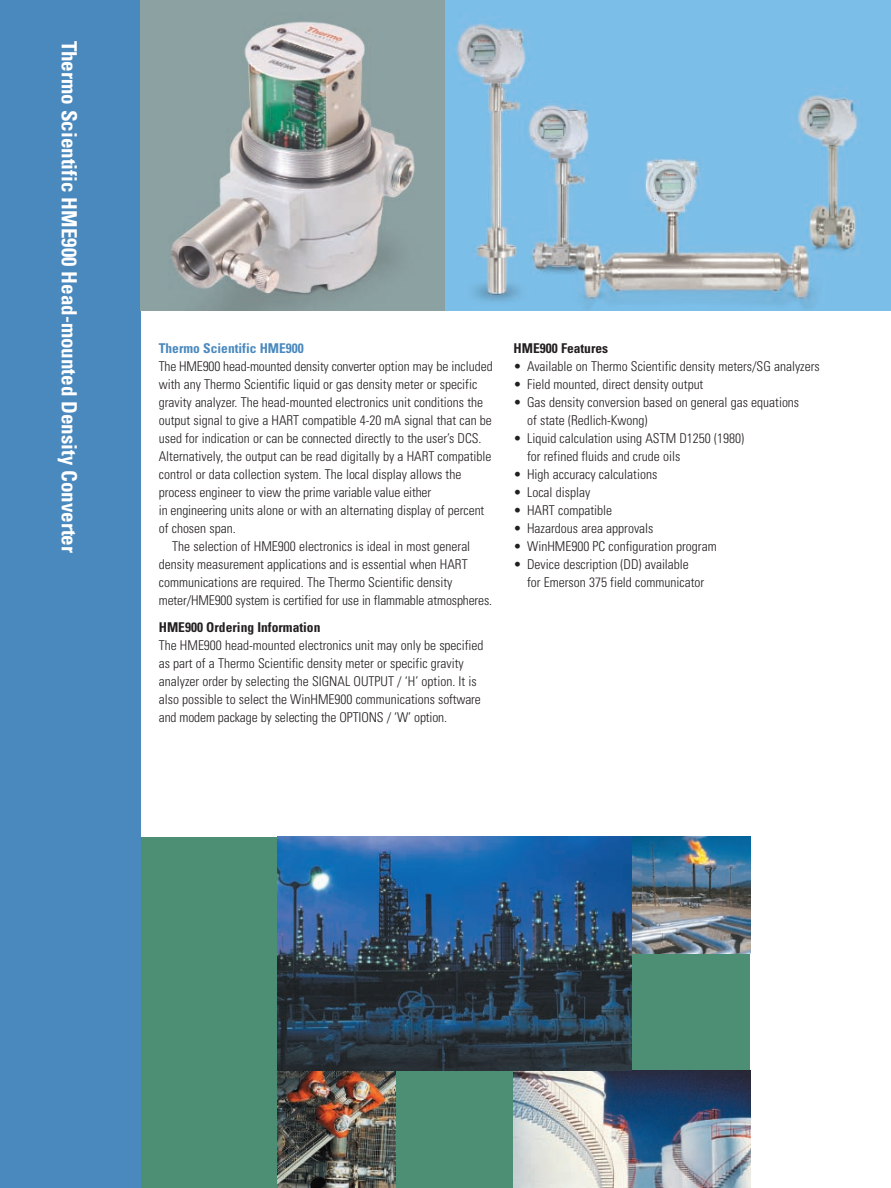
<style>
.page{position:relative;width:891px;height:1188px;background:#fff}
.page>*{position:absolute;margin:0;border:0;box-sizing:border-box;transform-origin:0 0}
.t1{font:700 condensed 21px "Univers";color:#fff}
.t2{font:300 condensed 13.5px/18px "Univers";color:#231f20}
.t3{font:700 condensed 13.5px "Univers";color:#231f20}
.t4{font:700 condensed 13.5px "Univers";color:#4a89be}
</style>
<div class="page">
<img style="left:445px;top:0;width:446px;height:310px">
<div style="left:136px;top:837px;width:614px;height:351px;background:#4c8f75"></div>
<div style="left:0;top:0;width:141px;height:1188px;background:#4a89be"></div>
<svg style="left:141px;top:0;width:304px;height:310px;background:#9ca8a8"></svg>
<img style="left:514px;top:1071px;width:236px;height:117px">
<img style="left:277px;top:1071px;width:118px;height:117px">
<img style="left:632px;top:837px;width:118px;height:117px">
<img style="left:277px;top:837px;width:355px;height:234px">
<h1 class="t1" style="left:77px;top:40px;width:514px;rotate:90deg">Thermo Scientific HME900 Head-mounted Density Converter</h1>
<p class="t4" style="left:159px;top:343px;width:147px">Thermo Scientific HME900</p>
<p class="t2" style="left:159px;top:358px;width:336px">The HME900 head-mounted density converter option may be included</p>
<p class="t2" style="left:159px;top:376px;width:320px">with any Thermo Scientific liquid or gas density meter or specific</p>
<p class="t2" style="left:159px;top:394px;width:326px">gravity analyzer. The head-mounted electronics unit conditions the</p>
<p class="t2" style="left:159px;top:412px;width:335px">output signal to give a HART compatible 4-20 mA signal that can be</p>
<p class="t2" style="left:159px;top:430px;width:324px">used for indication or can be connected directly to the user’s DCS.</p>
<p class="t2" style="left:159px;top:448px;width:334px">Alternatively, the output can be read digitally by a HART compatible</p>
<p class="t2" style="left:159px;top:466px;width:304px">control or data collection system. The local display allows the</p>
<p class="t2" style="left:159px;top:484px;width:274px">process engineer to view the prime variable value either</p>
<p class="t2" style="left:159px;top:502px;width:327px">in engineering units alone or with an alternating display of percent</p>
<p class="t2" style="left:159px;top:520px;width:78px">of chosen span.</p>
<p class="t2" style="left:172px;top:538px;width:300px">The selection of HME900 electronics is ideal in most general</p>
<p class="t2" style="left:159px;top:556px;width:310px">density measurement applications and is essential when HART</p>
<p class="t2" style="left:159px;top:574px;width:295px">communications are required. The Thermo Scientific density</p>
<p class="t2" style="left:159px;top:592px;width:335px">meter/HME900 system is certified for use in flammable atmospheres.</p>
<p class="t3" style="left:159px;top:622px;width:163px">HME900 Ordering Information</p>
<p class="t2" style="left:159px;top:637px;width:326px">The HME900 head-mounted electronics unit may only be specified as part of a Thermo Scientific density meter or specific gravity analyzer order by selecting the SIGNAL OUTPUT / ‘H’ option. It is also possible to select the WinHME900 communications software and modem package by selecting the OPTIONS / ‘W’ option.</p>
<p class="t3" style="left:514px;top:343px;width:96px">HME900 Features</p>
<p class="t2" style="left:514px;top:358px;width:308px">• Available on Thermo Scientific density meters/SG analyzers</p>
<p class="t2" style="left:514px;top:376px;width:191px">• Field mounted, direct density output</p>
<p class="t2" style="left:527px;top:394px;width:274px;text-indent:-14px">• Gas density conversion based on general gas equations of state (Redlich-Kwong)</p>
<p class="t2" style="left:527px;top:430px;width:218px;text-indent:-14px">• Liquid calculation using ASTM D1250 (1980) for refined fluids and crude oils</p>
<p class="t2" style="left:514px;top:466px;width:145px">• High accuracy calculations</p>
<p class="t2" style="left:514px;top:484px;width:78px">• Local display</p>
<p class="t2" style="left:514px;top:502px;width:100px">• HART compatible</p>
<p class="t2" style="left:514px;top:520px;width:141px">• Hazardous area approvals</p>
<p class="t2" style="left:514px;top:538px;width:205px">• WinHME900 PC configuration program</p>
<p class="t2" style="left:527px;top:556px;width:179px;text-indent:-14px">• Device description (DD) available for Emerson 375 field communicator</p>
</div>
